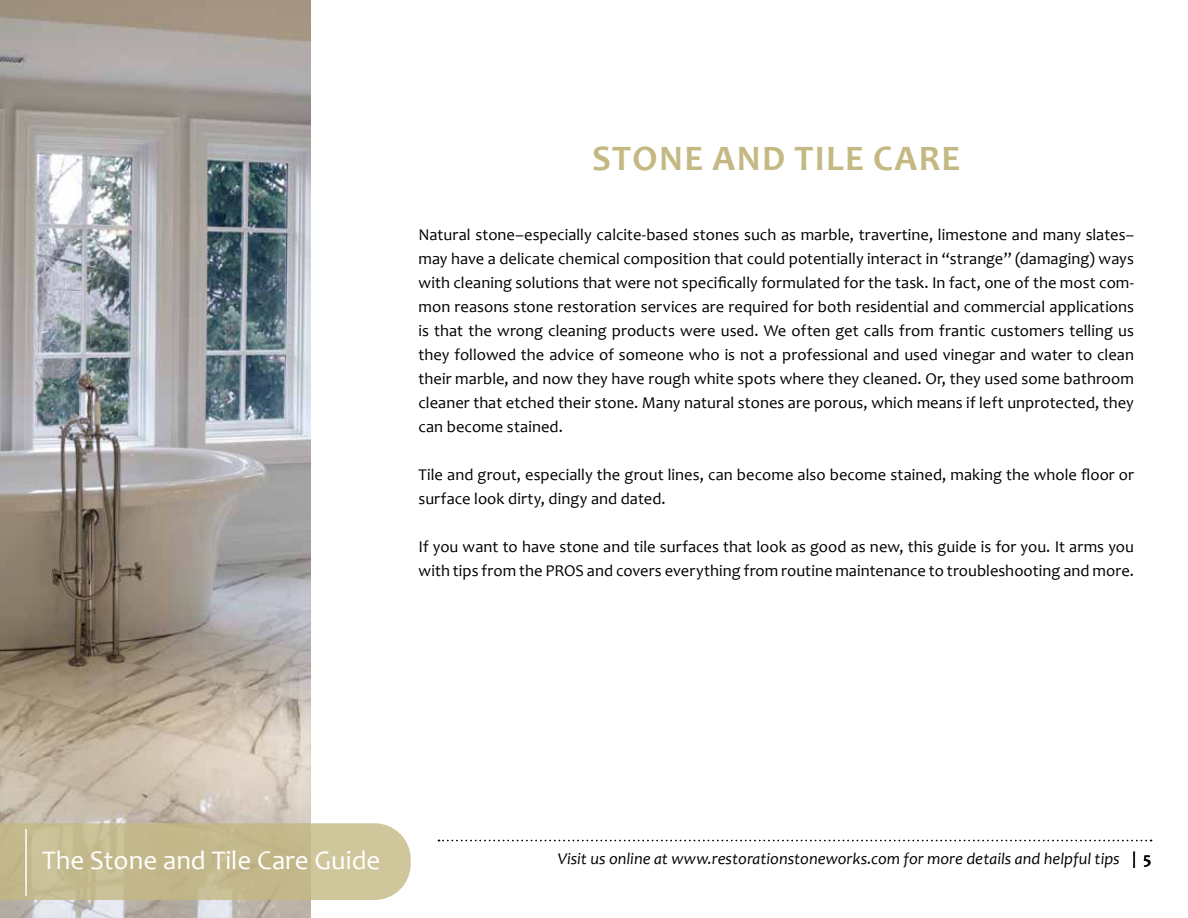
<style>
.page{position:relative;width:1188px;height:918px;background:#fff}
.page>*{position:absolute;margin:0;border:0;box-sizing:border-box;transform-origin:0 0}
.t1{font:700 36px "Candara";letter-spacing:.04em;color:#c4b883}
.t2{font:27px "Candara";color:#fff}
.t3{font:16.5px/24px "Candara";letter-spacing:.005em;color:#000}
.t4{font:italic 16.5px "Candara";color:#000}
.s1{font-style:normal}
.s2{font-weight:700;font-style:normal}
</style>
<div class="page">
<svg style="left:438px;top:840px;width:714px;height:1px"></svg>
<img style="left:0;top:0;width:310px;height:918px">
<svg style="left:0;top:823px;width:411px;height:77px;background:#c7bd92"></svg>
<hr style="left:25px;top:829px;width:2px;height:67px;background:#fff">
<h1 class="t1" style="left:592px;top:137px;width:370px">STONE AND TILE CARE</h1>
<p class="t3" style="left:418px;top:223px;width:717px;text-align:justify">Natural stone–especially calcite-based stones such as marble, travertine, limestone and many slates– may have a delicate chemical composition that could potentially interact in “strange” (damaging) ways with cleaning solutions that were not specifically formulated for the task. In fact, one of the most com&shy;mon reasons stone restoration services are required for both residential and commercial applications is that the wrong cleaning products were used. We often get calls from frantic customers telling us they followed the advice of someone who is not a professional and used vinegar and water to clean their marble, and now they have rough white spots where they cleaned. Or, they used some bathroom cleaner that etched their stone. Many natural stones are porous, which means if left unprotected, they can become stained.</p>
<p class="t3" style="left:418px;top:463px;width:717px">Tile and grout, especially the grout lines, can become also become stained, making the whole floor or surface look dirty, dingy and dated.</p>
<p class="t3" style="left:418px;top:535px;width:717px">If you want to have stone and tile surfaces that look as good as new, this guide is for you. It arms you with tips from the PROS and covers everything from routine maintenance to troubleshooting and more.</p>
<h2 class="t2" style="left:42px;top:844px;width:340px">The Stone and Tile Care Guide</h2>
<p class="t4" style="left:558px;top:848px;width:595px">Visit us online at www.restorationstoneworks.com for more details and helpful tips <span class="s1">|</span> <span class="s2">5</span></p>
</div>
